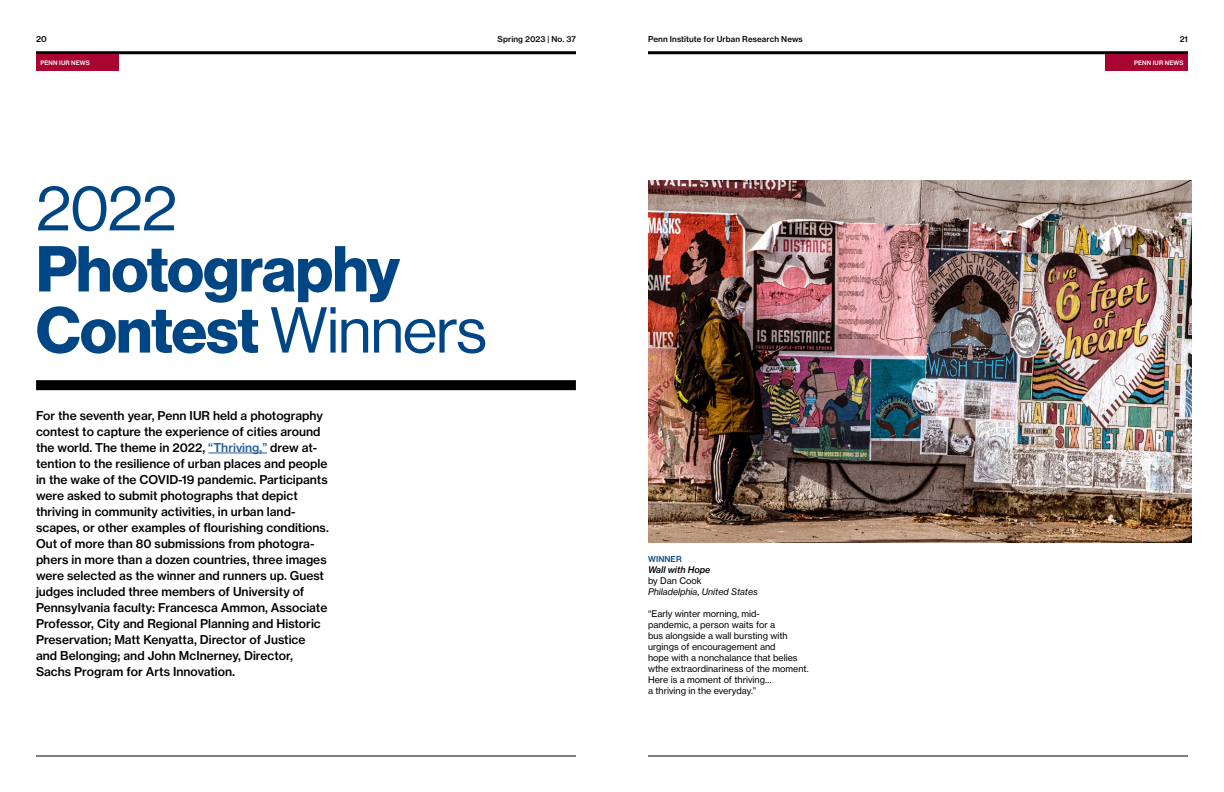
<style>
.page{position:relative;width:1224px;height:792px;background:#fff}
.page>*{position:absolute;margin:0;border:0;box-sizing:border-box;transform-origin:0 0}
.t1{font:63.5px/61.1px "N Haas Grotesk DS Pro 75 Bd";letter-spacing:-.015em;color:#004684}
.t2{font:63.5px "N Haas Grotesk DS Pro 55 Rg";color:#004684}
.t3{font:12px/16px "N Haas Grotesk TX Pro 65 Md";color:#000}
.t4{font:9px/11px "N Haas Grotesk TX Pro 55 Rg";color:#000}
.t5{font:9px "N Haas Grotesk TX Pro 56 It";color:#000}
.t6{font:9px "N Haas Grotesk TX Pro 66 Md It";color:#000}
.t7{font:8px "N Haas Grotesk TX Pro 65 Md";letter-spacing:.015em;color:#000}
.t8{font:8px "N Haas Grotesk TX Pro 65 Md";letter-spacing:.015em;color:#004684}
.t9{font:6px "N Haas Grotesk TX Pro 65 Md";letter-spacing:.01em;color:#fff}
.s1{font-family:"N Haas Grotesk DS Pro 55 Rg"}
.s2{color:#215e9e}
.s3{font-size:13px}
</style>
<div class="page">
<hr style="left:36px;top:51px;width:540px;height:3px;background:#000">
<hr style="left:648px;top:51px;width:540px;height:3px;background:#000">
<hr style="left:36px;top:756px;width:540px;height:1px;background:#000">
<hr style="left:648px;top:756px;width:540px;height:1px;background:#000">
<img style="left:648px;top:181px;width:543px;height:362px">
<div style="left:1106px;top:54px;width:82px;height:17px;background:#a90533"></div>
<hr style="left:208px;top:453px;width:59px;height:1px;background:#215e9e">
<div style="left:36px;top:54px;width:82px;height:17px;background:#a90533"></div>
<div style="left:36px;top:380px;width:540px;height:10px;background:#000"></div>
<p class="t7" style="left:36px;top:34px;width:12px">20</p>
<p class="t7" style="left:497px;top:34px;width:80px">Spring 2023 | No. 37</p>
<p class="t7" style="left:648px;top:34px;width:156px">Penn Institute for Urban Research News</p>
<p class="t7" style="left:1180px;top:34px;width:10px">21</p>
<p class="t9" style="left:40px;top:59px;width:51px">PENN IUR NEWS</p>
<h1 class="t2" style="left:36px;top:172px;width:143px">2022</h1>
<h1 class="t1" style="left:36px;top:240px;width:452px">Photography<br>Contest <span class="s1">Winners</span></h1>
<p class="t3" style="left:36px;top:407px;width:294px">For the seventh year, Penn IUR held a photography contest to capture the experience of cities around the world. The theme in 2022, <span class="s2">“Thriving,”</span> drew at&shy;tention to the resilience of urban places and people in the wake of the COVID-19 pandemic. Participants were asked to submit photographs that depict thriving in community activities, in urban land&shy;scapes, or other examples of flourishing conditions.<br>Out of more than 80 submissions from photogra&shy;phers in more than a dozen countries, three images were selected as the winner and runners up. Guest judges included three members of University of Pennsylvania faculty: Francesca Ammon, Associate Professor, City and Regional Planning and Historic Preservation; Matt Kenyatta, Director of Justice and Belonging; and John McInerney, Director, Sachs Program for Arts Innovation<span class="s3">.</span></p>
<p class="t8" style="left:648px;top:554px;width:35px">WINNER</p>
<p class="t6" style="left:648px;top:564px;width:64px">Wall with Hope</p>
<p class="t4" style="left:648px;top:575px;width:55px">by Dan Cook</p>
<p class="t5" style="left:648px;top:586px;width:111px">Philadelphia, United States</p>
<p class="t4" style="left:648px;top:608px;width:162px">“Early winter morning, mid-<br>pandemic, a person waits for a<br>bus alongside a wall bursting with urgings of encouragement and<br>hope with a nonchalance that belies wthe extraordinariness of the moment.<br>Here is a moment of thriving…<br>a thriving in the everyday.”</p>
<p class="t9" style="left:1134px;top:59px;width:51px">PENN IUR NEWS</p>
</div>
